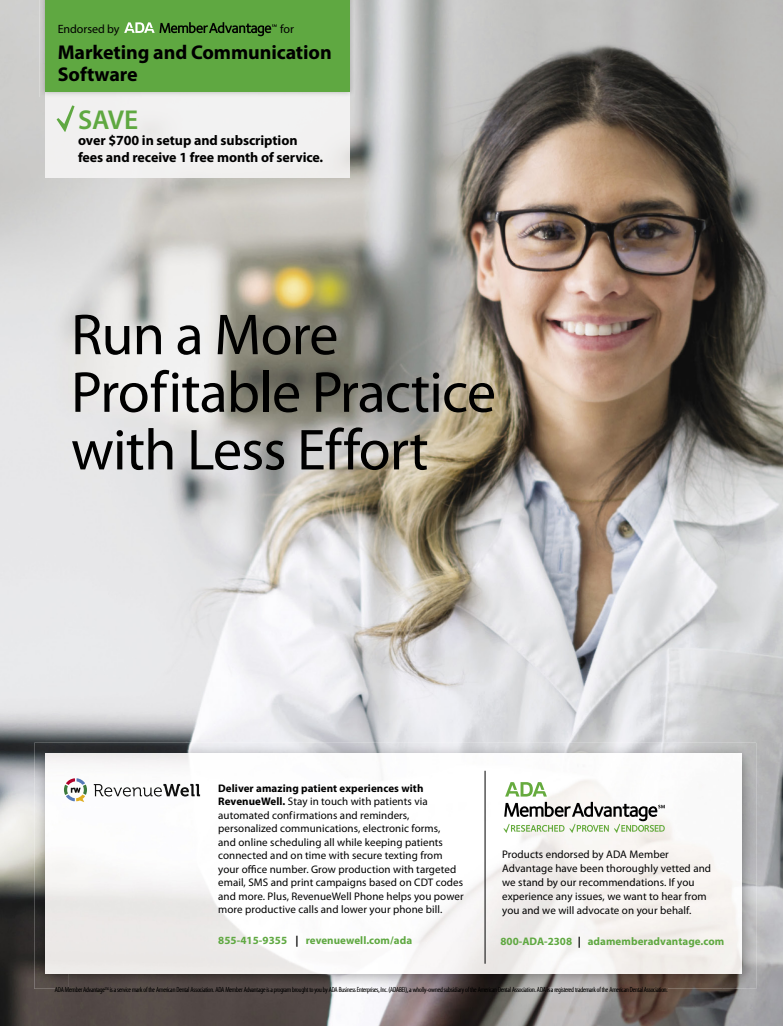
<style>
.page{position:relative;width:783px;height:1026px;background:#fff}
.page>*{position:absolute;margin:0;border:0;box-sizing:border-box;transform-origin:0 0}
.t1{font:58.3px/57.6px "Myriad Pro";letter-spacing:-.015em;color:#000}
.t2{font:600 27.4px "Myriad Pro";color:#5fa841}
.t3{font:700 20px/22px "Myriad Pro";letter-spacing:-.005em;color:#000}
.t4{font:700 14px/16.5px "Myriad Pro";letter-spacing:-.005em;color:#000}
.t5{font:12px "Myriad Pro";letter-spacing:-.005em;color:#000}
.t6{font:11px/13.5px "Myriad Pro";letter-spacing:.005em;color:#000}
.t7{font:700 11px "Myriad Pro";letter-spacing:.005em;color:#5fa841}
.t8{font:300 condensed 7.5px "Myriad Pro";letter-spacing:-.015em;color:#000}
.s1{font-weight:700}
.s2{color:#000}
</style>
<div class="page">
<img style="left:0;top:0;width:783px;height:1026px">
<div style="left:45px;top:97px;width:304px;height:80px;background:#f2f1f1"></div>
<svg style="left:57px;top:105px;width:18px;height:27px"></svg>
<img style="left:39px;top:0;width:316px;height:97px">
<div style="left:45px;top:0;width:304px;height:91px;background:#5fa841"></div>
<svg style="left:124px;top:22px;width:153px;height:14px"></svg>
<img style="left:34px;top:743px;width:722px;height:35px">
<img style="left:34px;top:778px;width:34px;height:211px">
<img style="left:722px;top:778px;width:34px;height:211px">
<img style="left:68px;top:974px;width:654px;height:15px">
<img style="left:58px;top:987px;width:46px;height:2px">
<img style="left:109px;top:987px;width:558px;height:2px">
<img style="left:141px;top:987px;width:501px;height:2px">
<img style="left:45px;top:753px;width:696px;height:221px">
<hr style="left:485px;top:771px;width:1px;height:193px;background:#000">
<svg style="left:94px;top:784px;width:106px;height:13px"></svg>
<svg style="left:64px;top:778px;width:23px;height:24px"></svg>
<svg style="left:503px;top:782px;width:162px;height:51px"></svg>
<p class="t5" style="left:58px;top:21px;width:63px">Endorsed by</p>
<p class="t5" style="left:280px;top:21px;width:15px">for</p>
<h3 class="t3" style="left:58px;top:42px;width:275px">Marketing and Communication<br>Software</h3>
<h2 class="t2" style="left:78px;top:102px;width:62px">SAVE</h2>
<p class="t4" style="left:78px;top:133px;width:247px">over $700 in setup and subscription fees and receive 1 free month of service.</p>
<h1 class="t1" style="left:71px;top:305px;width:427px">Run a More<br>Profitable Practice with Less Effort</h1>
<p class="t6" style="left:218px;top:781px;width:247px"><span class="s1">Deliver amazing patient experiences with RevenueWell.</span> Stay in touch with patients via automated confirmations and reminders, personalized communications, electronic forms,<br>and online scheduling all while keeping patients connected and on time with secure texting from your office number. Grow production with targeted email, SMS and print campaigns based on CDT codes and more. Plus, RevenueWell Phone helps you power more productive calls and lower your phone bill.</p>
<p class="t6" style="left:502px;top:847px;width:210px;line-height:14px">Products endorsed by ADA Member Advantage have been thoroughly vetted and we stand by our recommendations. If you experience any issues, we want to hear from you and we will advocate on your behalf.</p>
<p class="t7" style="left:218px;top:934px;width:196px">855-415-9355 <span class="s2">|</span> revenuewell.com/ada</p>
<p class="t7" style="left:501px;top:935px;width:225px">800-ADA-2308 <span class="s2">|</span> adamemberadvantage.com</p>
<p class="t8" style="left:55px;top:986px;width:614px">ADA Member Advantage<sup>SM</sup> is a service mark of the American Dental Association. ADA Member Advantage is a program brought to you by ADA Business Enterprises, Inc. (ADABEI), a wholly-owned subsidiary of the American Dental Association. ADA is a registered trademark of the American Dental Association.</p>
</div>
